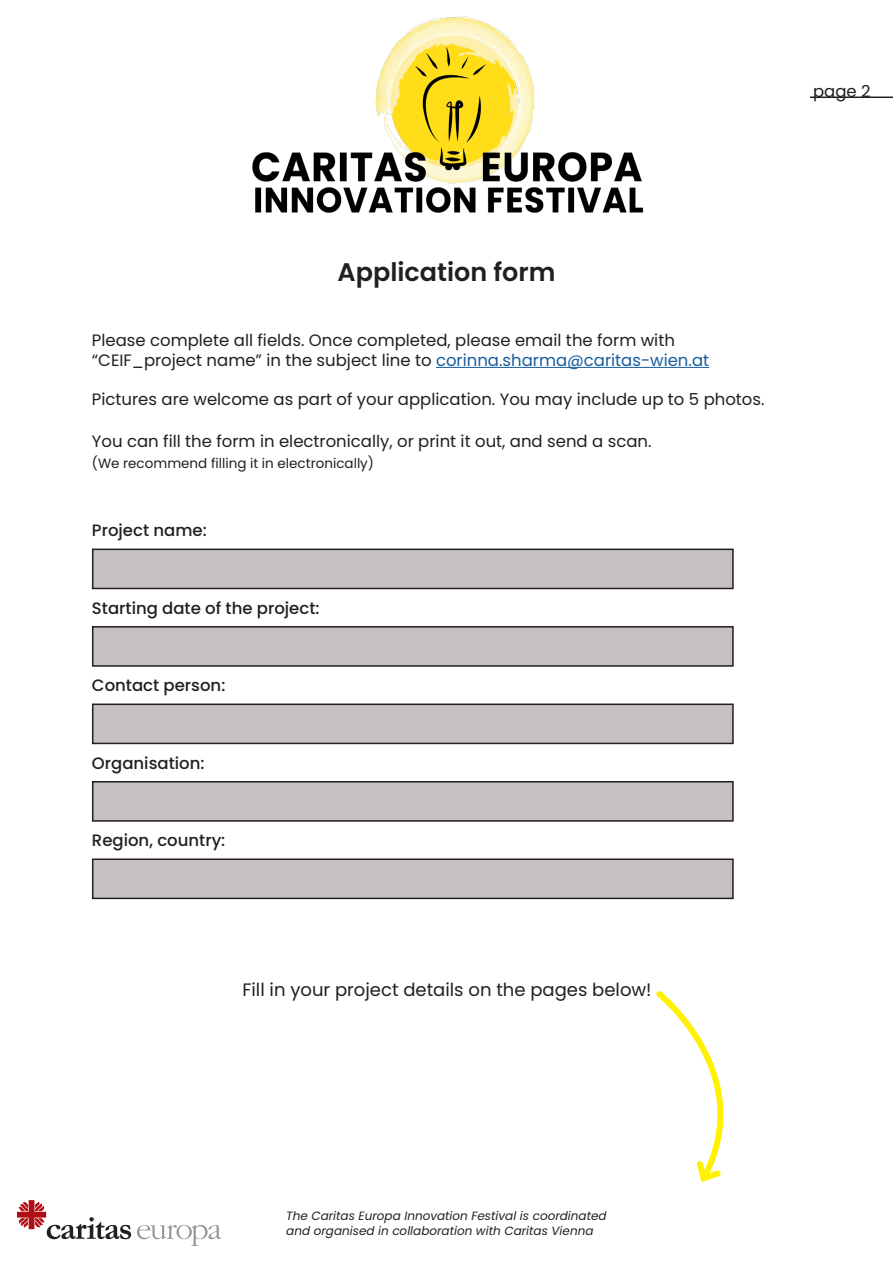
<style>
.page{position:relative;width:893px;height:1263px;background:#fff}
.page>*{position:absolute;margin:0;border:0;box-sizing:border-box;transform-origin:0 0}
.t1{font:600 25.5px "Poppins";color:#231f20}
.t2{font:18px "Poppins";color:#231f20}
.t3{font:16.5px/19.8px "Poppins";color:#231f20}
.t4{font:500 16.5px "Poppins";color:#231f20}
.t5{font:13.5px "Poppins";color:#231f20}
.t6{font:italic 12px/14.4px "Poppins";color:#231f20}
.s1{color:#175d9e}
</style>
<div class="page">
<img style="left:252px;top:16px;width:392px;height:197px">
<hr style="left:810px;top:97px;width:83px;height:1px;background:#231f20">
<svg style="left:17px;top:1200px;width:114px;height:39px"></svg>
<svg style="left:137px;top:1225px;width:84px;height:21px"></svg>
<hr style="left:436px;top:367px;width:273px;height:1px;background:#175d9e">
<div style="left:93px;top:549px;width:640px;height:39px;background:#c6c0c0"></div>
<div style="left:92px;top:549px;width:642px;height:40px;border:2px solid #231f20"></div>
<div style="left:93px;top:627px;width:640px;height:39px;background:#c6c0c0"></div>
<div style="left:92px;top:626px;width:642px;height:41px;border:2px solid #231f20"></div>
<div style="left:93px;top:704px;width:640px;height:39px;background:#c6c0c0"></div>
<div style="left:92px;top:703px;width:642px;height:41px;border:2px solid #231f20"></div>
<div style="left:93px;top:782px;width:640px;height:39px;background:#c6c0c0"></div>
<div style="left:92px;top:781px;width:642px;height:41px;border:2px solid #231f20"></div>
<div style="left:93px;top:859px;width:640px;height:39px;background:#c6c0c0"></div>
<div style="left:92px;top:858px;width:642px;height:41px;border:2px solid #231f20"></div>
<svg style="left:656px;top:991px;width:68px;height:192px"></svg>
<p class="t3" style="left:813px;top:81px;width:59px">page 2</p>
<h1 class="t1" style="left:337px;top:257px;width:219px">Application form</h1>
<p class="t3" style="left:92px;top:330px;width:619px">Please complete all fields. Once completed, please email the form with “CEIF_project name” in the subject line to <span class="s1">corinna.sharma@caritas-wien.at</span></p>
<p class="t3" style="left:92px;top:390px;width:674px">Pictures are welcome as part of your application. You may include up to 5 photos.</p>
<p class="t3" style="left:92px;top:432px;width:561px">You can fill the form in electronically, or print it out, and send a scan.</p>
<p class="t5" style="left:92px;top:456px;width:284px">(We recommend filling it in electronically)</p>
<p class="t4" style="left:92px;top:521px;width:116px">Project name:</p>
<p class="t4" style="left:92px;top:598px;width:229px">Starting date of the project:</p>
<p class="t4" style="left:92px;top:676px;width:135px">Contact person:</p>
<p class="t4" style="left:92px;top:753px;width:114px">Organisation:</p>
<p class="t4" style="left:92px;top:831px;width:135px">Region, country:</p>
<p class="t2" style="left:242px;top:979px;width:411px">Fill in your project details on the pages below!</p>
<p class="t6" style="left:286px;top:1209px;width:322px">The Caritas Europa Innovation Festival is coordinated and organised in collaboration with Caritas Vienna</p>
</div>
